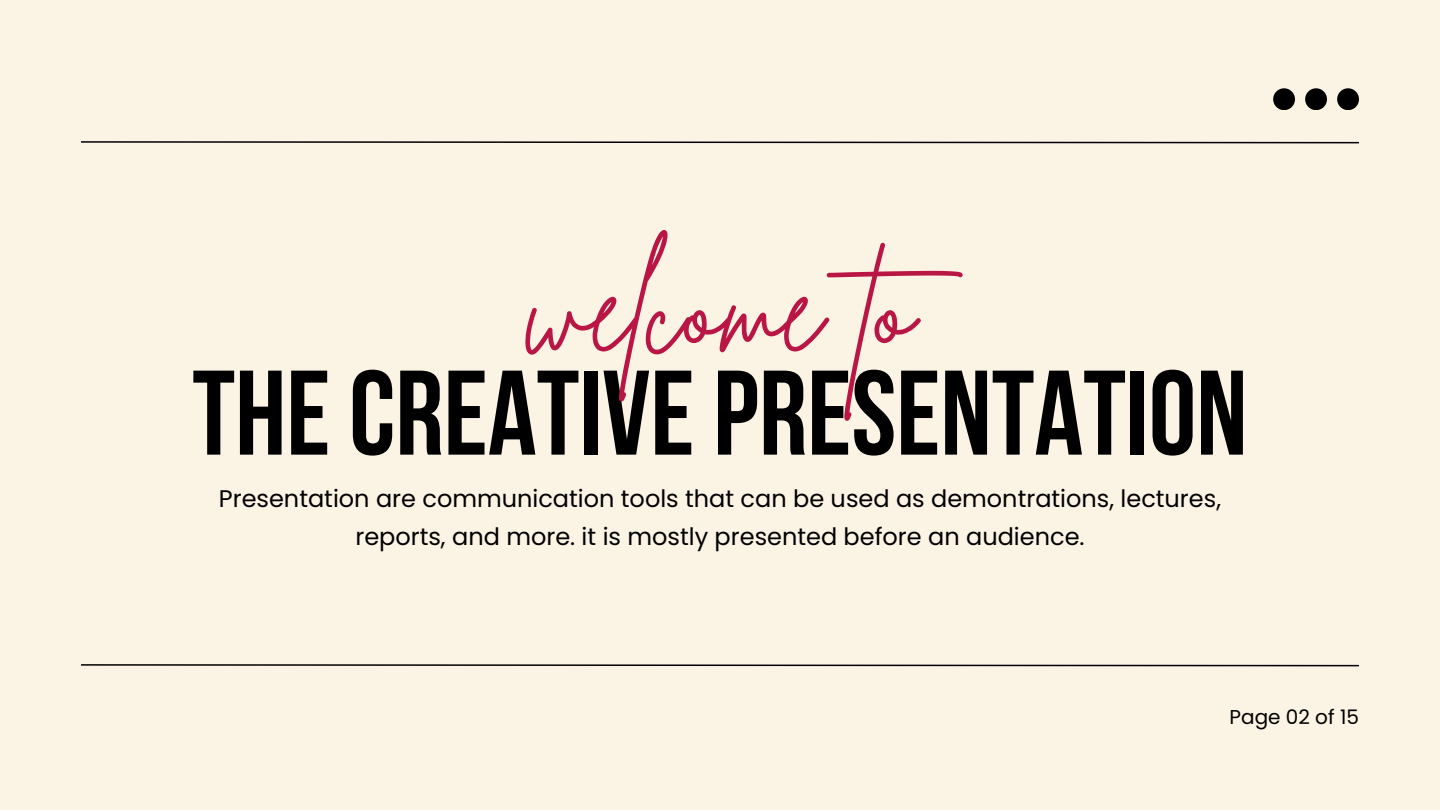
<style>
.page{position:relative;width:1440px;height:810px;background:#fbf3e4}
.page>*{position:absolute;margin:0;border:0;box-sizing:border-box;transform-origin:0 0}
.t1{font:121.2px "Brittany Signature";color:#b91646}
.t2{font:700 120px "Bebas Neue";color:#000}
.t3{font:24px/38.2px "Poppins";color:#000;text-align:center}
.t4{font:20px "Poppins";color:#000}
</style>
<div class="page">
<svg style="left:81px;top:664px;width:1278px;height:3px"></svg>
<svg style="left:81px;top:141px;width:1278px;height:3px"></svg>
<div style="left:1337px;top:88px;width:22px;height:22px;background:#000;border-radius:50%"></div>
<div style="left:1305px;top:88px;width:22px;height:22px;background:#000;border-radius:50%"></div>
<div style="left:1273px;top:88px;width:22px;height:22px;background:#000;border-radius:50%"></div>
<h3 class="t1" style="left:527px;top:230px;width:470px">welcome to</h3>
<h2 class="t2" style="left:192px;top:365px;width:1057px">THECREATIVEPRESENTATION</h2>
<p class="t3" style="left:219px;top:480px;width:1004px">Presentation are communication tools that can be used as demontrations, lectures, reports, and more. it is mostly presented before an audience.</p>
<h2 class="t4" style="left:1230px;top:703px;width:131px">Page 02 of 15</h2>
</div>
